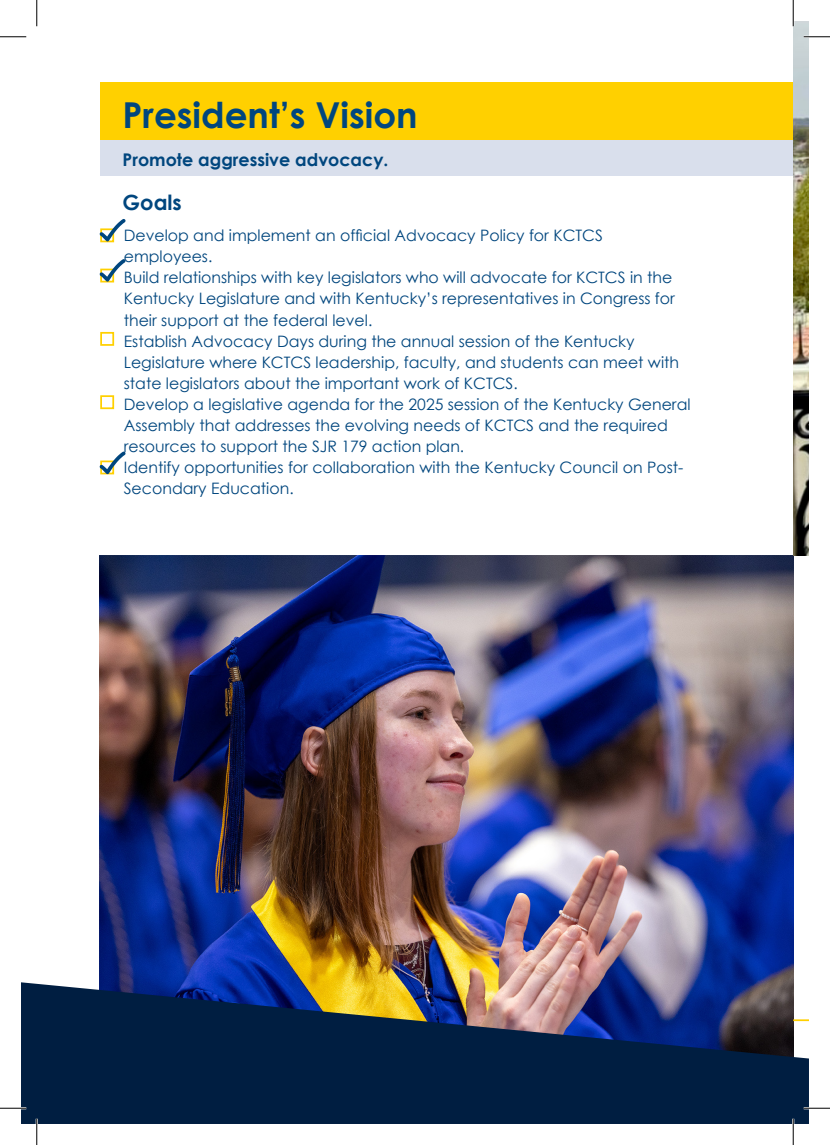
<style>
.page{position:relative;width:830px;height:1145px;background:#fff}
.page>*{position:absolute;margin:0;border:0;box-sizing:border-box;transform-origin:0 0}
.t1{font:700 35.7px "Century Gothic";color:#00467e}
.t2{font:700 21px "Century Gothic";color:#00467e}
.t3{font:700 17.5px "Century Gothic";color:#00467e}
.t4{font:15.75px/21px "Century Gothic";color:#00467e}
</style>
<div class="page">
<img style="left:100px;top:555px;width:693px;height:427px">
<div style="left:100px;top:83px;width:693px;height:93px;background:#d9dfec"></div>
<div style="left:100px;top:83px;width:693px;height:57px;background:#ffd000"></div>
<div style="left:100px;top:228px;width:14px;height:14px;border:2px solid #ffd000"></div>
<div style="left:100px;top:332px;width:14px;height:14px;border:2px solid #ffd000"></div>
<div style="left:100px;top:395px;width:14px;height:14px;border:2px solid #ffd000"></div>
<svg style="left:99px;top:219px;width:27px;height:22px"></svg>
<svg style="left:99px;top:259px;width:27px;height:23px"></svg>
<svg style="left:99px;top:451px;width:27px;height:23px"></svg>
<img style="left:793px;top:21px;width:15px;height:534px">
<svg style="left:21px;top:982px;width:787px;height:142px;background:#192f4f"></svg>
<hr style="left:803px;top:36px;width:27px;height:2px;background:#fff">
<hr style="left:0;top:1107px;width:26px;height:2px;background:#fff">
<hr style="left:803px;top:1107px;width:27px;height:2px;background:#fff">
<hr style="left:36px;top:1118px;width:2px;height:26px;background:#fff">
<hr style="left:792px;top:0;width:2px;height:26px;background:#fff">
<hr style="left:792px;top:1118px;width:2px;height:26px;background:#fff">
<svg style="left:0;top:36px;width:26px;height:1px"></svg>
<svg style="left:803px;top:36px;width:27px;height:1px"></svg>
<svg style="left:0;top:1107px;width:26px;height:1px"></svg>
<svg style="left:803px;top:1107px;width:27px;height:1px"></svg>
<svg style="left:36px;top:0;width:1px;height:26px"></svg>
<svg style="left:36px;top:1118px;width:1px;height:26px"></svg>
<svg style="left:792px;top:0;width:1px;height:26px"></svg>
<svg style="left:792px;top:1118px;width:1px;height:26px"></svg>
<p class="t1" style="left:123px;top:93px;width:296px">President’s Vision</p>
<p class="t3" style="left:123px;top:149px;width:267px">Promote aggressive advocacy.</p>
<p class="t2" style="left:123px;top:189px;width:61px">Goals</p>
<p class="t4" style="left:124px;top:225px;width:480px">Develop and implement an official Advocacy Policy for KCTCS employees.</p>
<p class="t4" style="left:124px;top:267px;width:552px">Build relationships with key legislators who will advocate for KCTCS in the<br>Kentucky Legislature and with Kentucky’s representatives in Congress for their support at the federal level.</p>
<p class="t4" style="left:124px;top:330px;width:557px">Establish Advocacy Days during the annual session of the Kentucky<br>Legislature where KCTCS leadership, faculty, and students can meet with state legislators about the important work of KCTCS.</p>
<p class="t4" style="left:124px;top:393px;width:568px">Develop a legislative agenda for the 2025 session of the Kentucky General<br>Assembly that addresses the evolving needs of KCTCS and the required resources to support the SJR 179 action plan.</p>
<p class="t4" style="left:124px;top:456px;width:561px">Identify opportunities for collaboration with the Kentucky Council on Post-<br>Secondary Education.</p>
</div>
